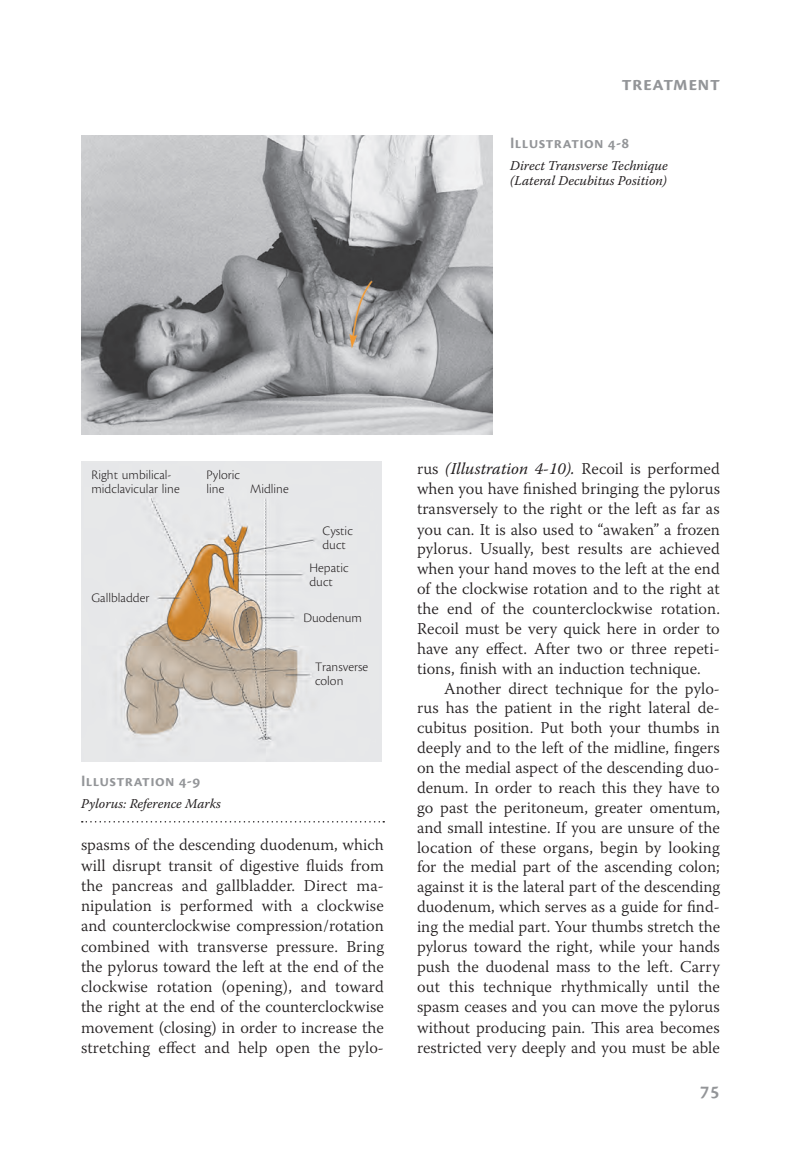
<style>
.page{position:relative;width:810px;height:1152px;background:#fff}
.page>*{position:absolute;margin:0;border:0;box-sizing:border-box;transform-origin:0 0}
.Header_Right{font:600 21px "Cronos Pro";letter-spacing:.02em;color:#939598}
.Text{font:300 16.5px/20.2px "Warnock Pro";color:#231f20;text-align:justify}
.Text_Next{font:300 16.5px/20px "Warnock Pro";color:#231f20;text-align:justify}
.Cap{font:600 16.5px "Cronos Pro";letter-spacing:.02em;color:#939598}
.t1{font:300 13.5px/13.5px "Cronos Pro";color:#231f20}
.Cap_Text_No_Dots{font:italic 13.5px/15.8px "Warnock Pro";color:#231f20}
.Cap_Text{font:italic 13.5px "Warnock Pro";color:#231f20}
.s1{font-weight:400;font-style:italic}
</style>
<div class="page">
<svg style="left:82px;top:821px;width:302px;height:2px"></svg>
<img style="left:81px;top:462px;width:300px;height:300px">
<img style="left:81px;top:135px;width:411px;height:300px">
<p class="Header_Right" style="left:621px;top:71px;width:100px">treatment</p>
<p class="Cap" style="left:510px;top:133px;width:121px">Illustration 4-8</p>
<p class="Cap_Text_No_Dots" style="left:510px;top:157px;width:159px">Direct Transverse Technique (Lateral Decubitus Position)</p>
<p class="t1" style="left:92px;top:468px;width:90px">Right umbilical&shy;midclavicular line</p>
<p class="t1" style="left:207px;top:468px;width:35px">Pyloric line</p>
<p class="t1" style="left:250px;top:482px;width:40px">Midline</p>
<p class="t1" style="left:92px;top:591px;width:59px">Gallbladder</p>
<p class="t1" style="left:322px;top:524px;width:32px">Cystic duct</p>
<p class="t1" style="left:309px;top:561px;width:41px">Hepatic duct</p>
<p class="t1" style="left:303px;top:611px;width:60px">Duodenum</p>
<p class="t1" style="left:315px;top:660px;width:55px">Transverse colon</p>
<p class="Cap" style="left:81px;top:771px;width:121px">Illustration 4-9</p>
<p class="Cap_Text" style="left:81px;top:795px;width:142px">Pylorus: Reference Marks</p>
<p class="Text" style="left:81px;top:834px;width:305px">spasms of the descending duodenum, which will disrupt transit of digestive fluids from the pancreas and gallbladder. Direct ma&shy;nipulation is performed with a clockwise and counterclockwise compression/rotation combined with transverse pressure. Bring the pylorus toward the left at the end of the clockwise rotation (opening), and toward the right at the end of the counterclockwise movement (closing) in order to increase the stretching effect and help open the pylo-</p>
<p class="Text" style="left:417px;top:458px;width:305px">rus <span class="s1">(Illustration 4-10).</span> Recoil is performed when you have finished bringing the pylorus transversely to the right or the left as far as you can. It is also used to “awaken” a frozen pylorus. Usually, best results are achieved when your hand moves to the left at the end of the clockwise rotation and to the right at the end of the counterclockwise rotation.<br>Recoil must be very quick here in order to have any effect. After two or three repeti&shy;tions, finish with an induction technique.</p>
<p class="Text_Next" style="left:417px;top:678px;width:305px;text-indent:27px">Another direct technique for the pylo&shy;rus has the patient in the right lateral de&shy;cubitus position. Put both your thumbs in deeply and to the left of the midline, fingers on the medial aspect of the descending duo&shy;denum. In order to reach this they have to go past the peritoneum, greater omentum, and small intestine. If you are unsure of the location of these organs, begin by looking for the medial part of the ascending colon; against it is the lateral part of the descending duodenum, which serves as a guide for find&shy;ing the medial part. Your thumbs stretch the pylorus toward the right, while your hands push the duodenal mass to the left. Carry out this technique rhythmically until the spasm ceases and you can move the pylorus without producing pain. This area becomes restricted very deeply and you must be able</p>
<p class="Header_Right" style="left:700px;top:1078px;width:22px">75</p>
</div>
